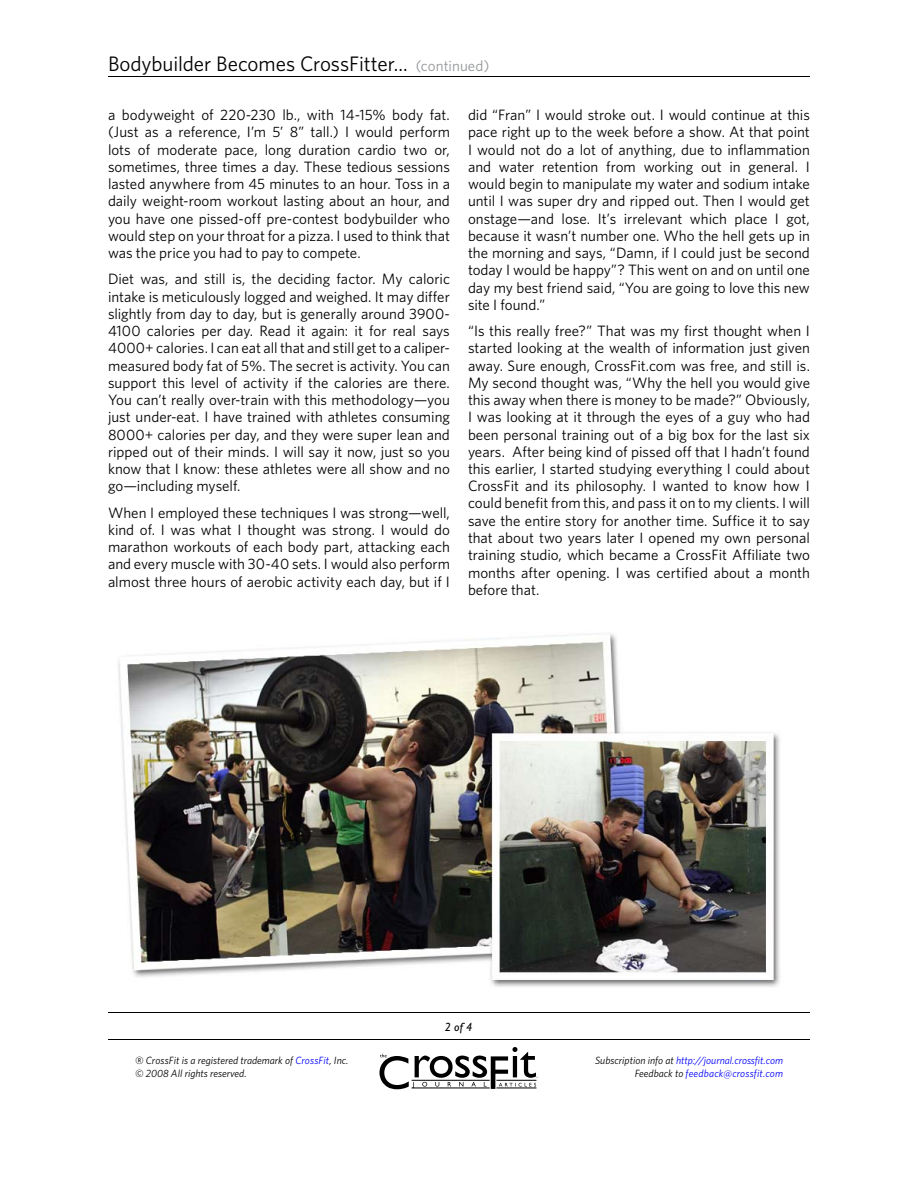
<style>
.page{position:relative;width:918px;height:1188px;background:#fff}
.page>*{position:absolute;margin:0;border:0;box-sizing:border-box;transform-origin:0 0}
.t1{font:21px "Whitney";letter-spacing:-.005em;color:#000}
.t2{font:15px/17.2px "Whitney";letter-spacing:-.005em;color:#000;text-align:justify}
.t3{font:italic 12px "Gill Sans";color:#000}
.t4{font:italic 10.5px/12.6px "Whitney";color:#00f;text-align:right}
.t5{font:italic 10.5px/12.6px "Whitney";color:#000}
.s1{font-size:15px;color:#939598}
.s2{color:#00f}
.s3{color:#000}
</style>
<div class="page">
<svg style="left:379px;top:1047px;width:159px;height:42px"></svg>
<hr style="left:108px;top:1012px;width:702px;height:1px;background:#000">
<hr style="left:108px;top:1039px;width:702px;height:1px;background:#000">
<hr style="left:108px;top:76px;width:702px;height:1px;background:#000">
<img style="left:118px;top:634px;width:662px;height:353px">
<h1 class="t1" style="left:108px;top:51px;width:383px">Bodybuilder Becomes CrossFitter... <span class="s1">(continued)</span></h1>
<p class="t2" style="left:108px;top:106px;width:344px">a bodyweight of 220-230 lb., with 14-15% body fat. (Just as a reference, I’m 5’ 8” tall.) I would perform lots of moderate pace, long duration cardio two or, sometimes, three times a day. These tedious sessions lasted anywhere from 45 minutes to an hour. Toss in a daily weight-room workout lasting about an hour, and you have one pissed-off pre-contest bodybuilder who would step on your throat for a pizza. I used to think that was the price you had to pay to compete.</p>
<p class="t2" style="left:108px;top:270px;width:344px">Diet was, and still is, the deciding factor. My caloric intake is meticulously logged and weighed. It may differ slightly from day to day, but is generally around 3900- 4100 calories per day. Read it again: it for real says 4000+ calories. I can eat all that and still get to a caliper&shy;measured body fat of 5%. The secret is activity. You can support this level of activity if the calories are there.<br>You can’t really over-train with this methodology—you just under-eat. I have trained with athletes consuming 8000+ calories per day, and they were super lean and ripped out of their minds. I will say it now, just so you know that I know: these athletes were all show and no go—including myself.</p>
<p class="t2" style="left:108px;top:503px;width:343px">When I employed these techniques I was strong—well, kind of. I was what I thought was strong. I would do marathon workouts of each body part, attacking each and every muscle with 30-40 sets. I would also perform almost three hours of aerobic activity each day, but if I</p>
<p class="t2" style="left:468px;top:106px;width:343px">did “Fran” I would stroke out. I would continue at this pace right up to the week before a show. At that point I would not do a lot of anything, due to inflammation and water retention from working out in general. I would begin to manipulate my water and sodium intake until I was super dry and ripped out. Then I would get onstage—and lose. It’s irrelevant which place I got, because it wasn’t number one. Who the hell gets up in the morning and says, “Damn, if I could just be second today I would be happy”? This went on and on until one day my best friend said, “You are going to love this new site I found.”</p>
<p class="t2" style="left:468px;top:322px;width:344px">“Is this really free?” That was my first thought when I started looking at the wealth of information just given away. Sure enough, CrossFit.com was free, and still is.<br>My second thought was, “Why the hell you would give this away when there is money to be made?” Obviously, I was looking at it through the eyes of a guy who had been personal training out of a big box for the last six years. After being kind of pissed off that I hadn’t found this earlier, I started studying everything I could about CrossFit and its philosophy. I wanted to know how I could benefit from this, and pass it on to my clients. I will save the entire story for another time. Suffice it to say that about two years later I opened my own personal training studio, which became a CrossFit Affiliate two months after opening. I was certified about a month before that.</p>
<p class="t3" style="left:445px;top:1020px;width:29px">2 of 4</p>
<p class="t5" style="left:135px;top:1054px;width:215px">‰ CrossFit is a registered trademark of <span class="s2">CrossFit</span>, Inc. © 2008 All rights reserved.</p>
<p class="t4" style="left:595px;top:1054px;width:189px"><span class="s3">Subscription info at</span> http://journal.crossfit.com<br><span class="s3">Feedback to</span> feedback@crossfit.com</p>
</div>
